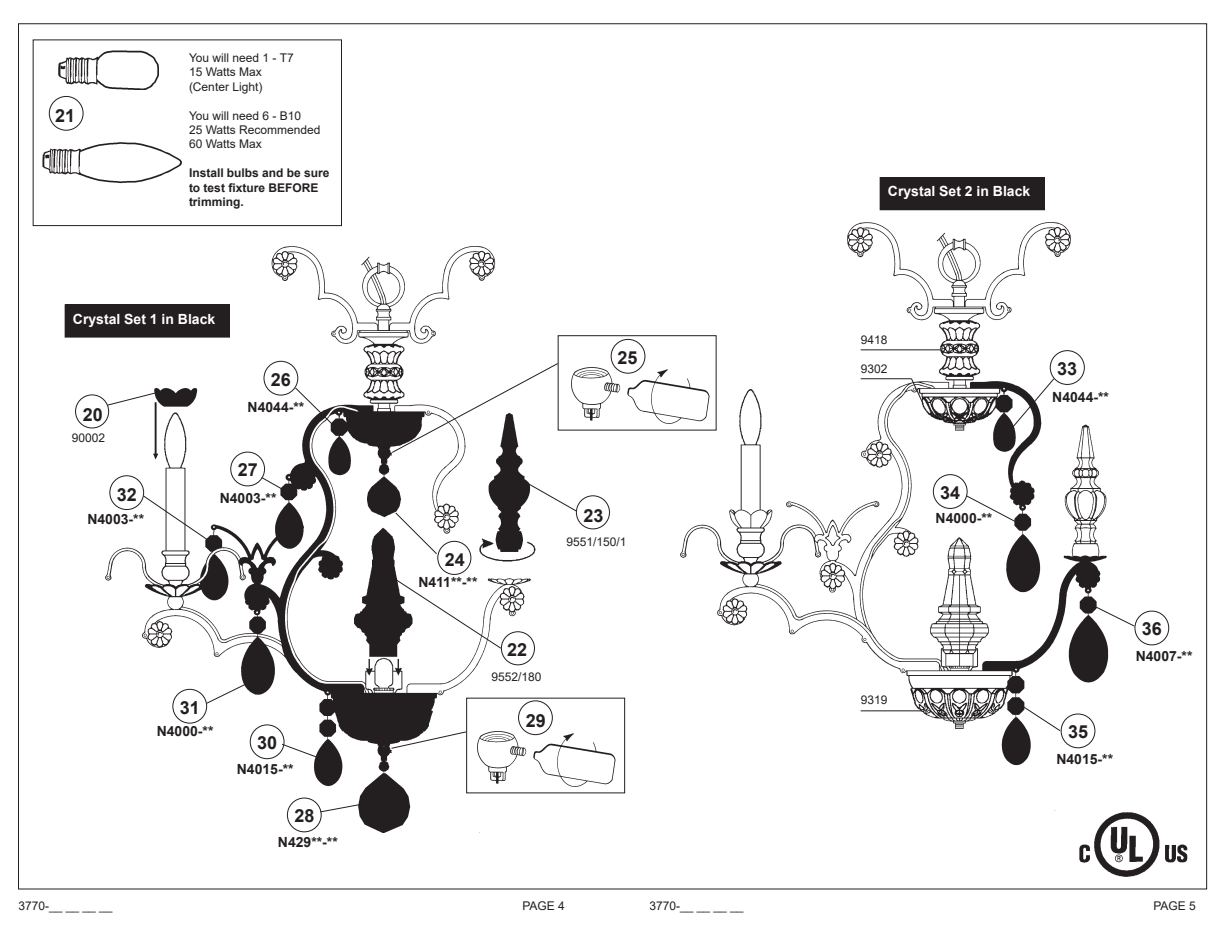
<style>
.page{position:relative;width:1224px;height:936px;background:#fff}
.page>*{position:absolute;margin:0;border:0;box-sizing:border-box;transform-origin:0 0}
.Body_text{font:700 18px "Arial";color:#231f20}
.Subhead_1{font:700 14px "Arial";color:#231f20}
.Body_text-2{font:700 14px "Arial";color:#fff}
.Body_text-3{font:12px "Arial";color:#231f20}
.helvetica{font:700 12px/14.4px "Arial";color:#231f20}
</style>
<div class="page">
<img style="left:1055px;top:808px;width:153px;height:76px">
<div style="left:33px;top:39px;width:309px;height:187px;border:1px solid #231f20"></div>
<img style="left:42px;top:142px;width:140px;height:41px">
<img style="left:58px;top:50px;width:101px;height:40px">
<div style="left:49px;top:96px;width:34px;height:34px;border:1px solid #231f20;border-radius:50%"></div>
<img style="left:102px;top:223px;width:463px;height:609px">
<img style="left:477px;top:731px;width:148px;height:55px">
<div style="left:518px;top:701px;width:35px;height:34px;border:1px solid #231f20;border-radius:50%"></div>
<div style="left:264px;top:361px;width:34px;height:34px;border:1px solid #231f20;border-radius:50%"></div>
<div style="left:230px;top:452px;width:35px;height:34px;border:1px solid #231f20;border-radius:50%"></div>
<div style="left:173px;top:689px;width:34px;height:34px;border:1px solid #231f20;border-radius:50%"></div>
<div style="left:250px;top:725px;width:34px;height:34px;border:1px solid #231f20;border-radius:50%"></div>
<div style="left:287px;top:798px;width:34px;height:34px;border:1px solid #231f20;border-radius:50%"></div>
<div style="left:65px;top:305px;width:165px;height:32px;background:#231f20"></div>
<div style="left:65px;top:304px;width:165px;height:34px;border:1px solid #231f20"></div>
<div style="left:110px;top:475px;width:34px;height:35px;border:1px solid #231f20;border-radius:50%"></div>
<svg style="left:390px;top:575px;width:112px;height:75px"></svg>
<svg style="left:519px;top:478px;width:59px;height:34px"></svg>
<svg style="left:394px;top:511px;width:44px;height:44px"></svg>
<svg style="left:391px;top:362px;width:168px;height:92px"></svg>
<svg style="left:294px;top:387px;width:42px;height:41px"></svg>
<svg style="left:260px;top:476px;width:27px;height:17px"></svg>
<svg style="left:142px;top:495px;width:72px;height:49px"></svg>
<svg style="left:205px;top:683px;width:41px;height:22px"></svg>
<svg style="left:281px;top:743px;width:39px;height:16px"></svg>
<svg style="left:319px;top:802px;width:52px;height:11px"></svg>
<svg style="left:390px;top:731px;width:78px;height:19px"></svg>
<div style="left:501px;top:632px;width:34px;height:33px;border:1px solid #231f20;border-radius:50%"></div>
<div style="left:438px;top:541px;width:33px;height:34px;border:1px solid #231f20;border-radius:50%"></div>
<div style="left:576px;top:496px;width:34px;height:33px;border:1px solid #231f20;border-radius:50%"></div>
<div style="left:558px;top:335px;width:159px;height:96px;border:1px solid #231f20"></div>
<div style="left:611px;top:339px;width:34px;height:34px;border:1px solid #231f20;border-radius:50%"></div>
<img style="left:571px;top:368px;width:106px;height:55px">
<img style="left:677px;top:200px;width:464px;height:610px">
<div style="left:1050px;top:350px;width:35px;height:35px;border:1px solid #231f20;border-radius:50%"></div>
<div style="left:933px;top:474px;width:34px;height:35px;border:1px solid #231f20;border-radius:50%"></div>
<div style="left:1135px;top:611px;width:34px;height:34px;border:1px solid #231f20;border-radius:50%"></div>
<div style="left:1061px;top:714px;width:34px;height:34px;border:1px solid #231f20;border-radius:50%"></div>
<hr style="left:861px;top:349px;width:80px;height:1px;background:#231f20">
<hr style="left:861px;top:378px;width:51px;height:1px;background:#231f20">
<svg style="left:910px;top:378px;width:15px;height:27px"></svg>
<svg style="left:1010px;top:377px;width:45px;height:53px"></svg>
<svg style="left:965px;top:495px;width:53px;height:28px"></svg>
<svg style="left:1094px;top:605px;width:42px;height:22px"></svg>
<svg style="left:1022px;top:705px;width:39px;height:27px"></svg>
<hr style="left:861px;top:710px;width:61px;height:1px;background:#231f20">
<div style="left:880px;top:178px;width:164px;height:32px;background:#231f20"></div>
<div style="left:880px;top:177px;width:165px;height:33px;border:1px solid #231f20"></div>
<div style="left:75px;top:395px;width:34px;height:33px;border:1px solid #231f20;border-radius:50%"></div>
<svg style="left:106px;top:391px;width:52px;height:15px"></svg>
<p class="Body_text" style="left:55px;top:103px;width:22px">21</p>
<p class="Body_text-3" style="left:189px;top:50px;width:106px">You will need 1 - T7</p>
<p class="Body_text-3" style="left:189px;top:64px;width:74px">15 Watts Max</p>
<p class="Body_text-3" style="left:189px;top:78px;width:75px">(Center Light)</p>
<p class="Body_text-3" style="left:189px;top:107px;width:114px">You will need 6 - B10</p>
<p class="Body_text-3" style="left:189px;top:122px;width:133px">25 Watts Recommended</p>
<p class="Body_text-3" style="left:189px;top:136px;width:74px">60 Watts Max</p>
<p class="helvetica" style="left:189px;top:166px;width:142px">Install bulbs and be sure to test fixture BEFORE trimming.</p>
<p class="Body_text-2" style="left:73px;top:309px;width:144px">Crystal Set 1 in Black</p>
<p class="Body_text" style="left:83px;top:402px;width:22px">20</p>
<p class="Body_text-3" style="left:72px;top:429px;width:35px">90002</p>
<p class="Body_text" style="left:271px;top:367px;width:22px">26</p>
<p class="Subhead_1" style="left:248px;top:398px;width:58px">N4044-**</p>
<p class="Body_text" style="left:238px;top:457px;width:22px">27</p>
<p class="Body_text" style="left:117px;top:482px;width:22px">32</p>
<p class="Subhead_1" style="left:87px;top:509px;width:58px">N4003-**</p>
<p class="Subhead_1" style="left:220px;top:488px;width:58px">N4003-**</p>
<p class="Body_text" style="left:180px;top:695px;width:22px">31</p>
<p class="Subhead_1" style="left:157px;top:721px;width:58px">N4000-**</p>
<p class="Body_text" style="left:257px;top:730px;width:22px">30</p>
<p class="Subhead_1" style="left:237px;top:759px;width:58px">N4015-**</p>
<p class="Body_text" style="left:294px;top:803px;width:22px">28</p>
<p class="Subhead_1" style="left:278px;top:833px;width:61px">N429**-**</p>
<p class="Body_text" style="left:617px;top:345px;width:22px">25</p>
<p class="Body_text" style="left:445px;top:547px;width:22px">24</p>
<p class="Subhead_1" style="left:418px;top:572px;width:61px">N411**-**</p>
<p class="Body_text" style="left:584px;top:503px;width:22px">23</p>
<p class="Body_text-3" style="left:567px;top:533px;width:62px">9551/150/1</p>
<p class="Body_text" style="left:507px;top:637px;width:22px">22</p>
<p class="Body_text-3" style="left:491px;top:668px;width:52px">9552/180</p>
<p class="Body_text" style="left:526px;top:708px;width:22px">29</p>
<p class="Body_text-2" style="left:888px;top:181px;width:144px">Crystal Set 2 in Black</p>
<p class="Body_text-3" style="left:861px;top:332px;width:28px">9418</p>
<p class="Body_text-3" style="left:861px;top:361px;width:28px">9302</p>
<p class="Body_text" style="left:940px;top:480px;width:22px">34</p>
<p class="Subhead_1" style="left:936px;top:508px;width:58px">N4000-**</p>
<p class="Body_text-3" style="left:861px;top:692px;width:28px">9319</p>
<p class="Body_text" style="left:1057px;top:356px;width:22px">33</p>
<p class="Subhead_1" style="left:1052px;top:388px;width:58px">N4044-**</p>
<p class="Body_text" style="left:1142px;top:616px;width:22px">36</p>
<p class="Subhead_1" style="left:1136px;top:646px;width:58px">N4007-**</p>
<p class="Body_text" style="left:1068px;top:719px;width:22px">35</p>
<p class="Subhead_1" style="left:1056px;top:749px;width:58px">N4015-**</p>
<p class="Body_text-3" style="left:18px;top:898px;width:96px">3770-__ __ __ __</p>
<p class="Body_text-3" style="left:522px;top:898px;width:44px">PAGE 4</p>
<p class="Body_text-3" style="left:650px;top:897px;width:96px">3770-__ __ __ __</p>
<p class="Body_text-3" style="left:1154px;top:897px;width:44px">PAGE 5</p>
</div>
